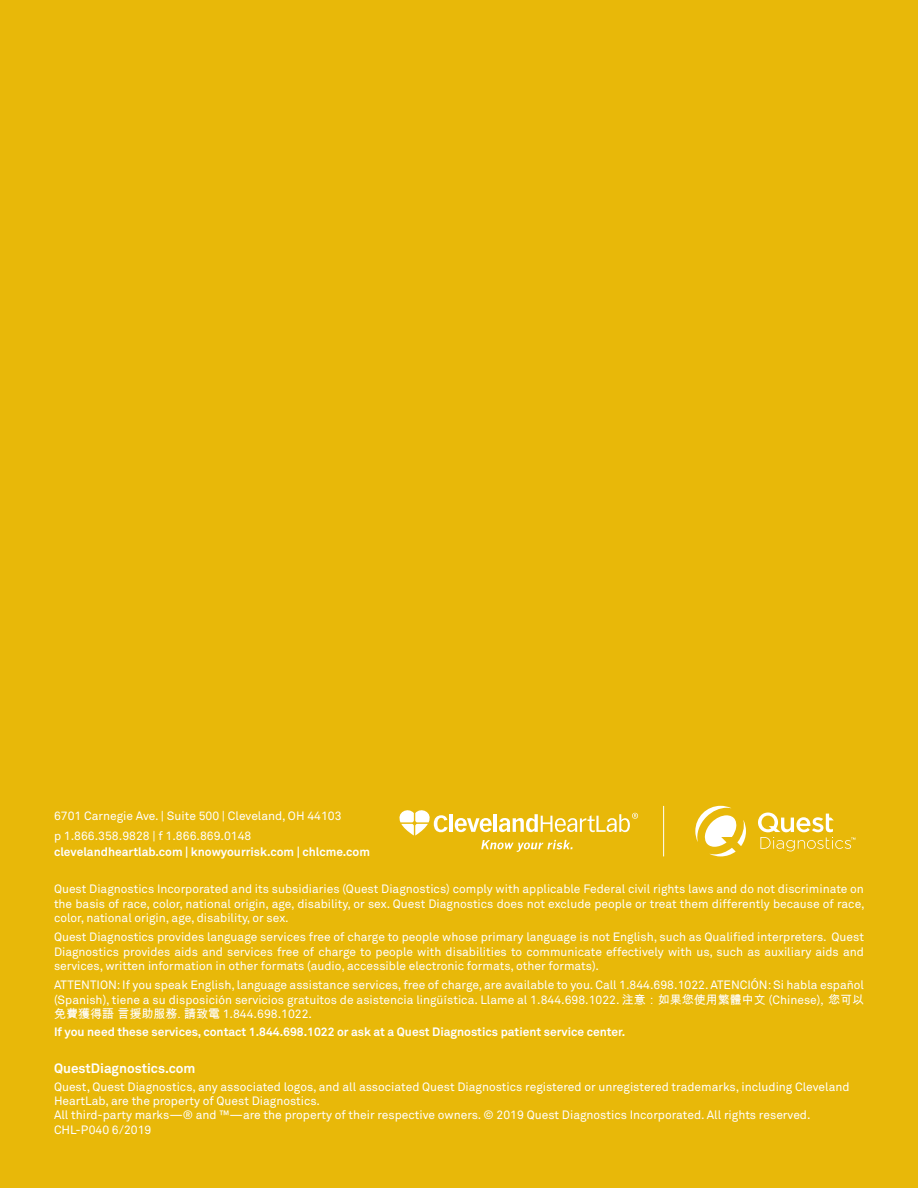
<style>
.page{position:relative;width:918px;height:1188px;background:#e8b809}
.page>*{position:absolute;margin:0;border:0;box-sizing:border-box;transform-origin:0 0}
.t1{font:700 13.5px "Akkurat Pro";color:#fff}
.t2{font:12px/14.4px "Akkurat Pro";color:#fff;text-align:justify}
.t3{font:700 12px "Akkurat Pro";color:#fff}
.s1{font-family:"Arial Unicode MS"}
.s2{font-family:"Ping Fang HK"}
</style>
<div class="page">
<hr style="left:663px;top:806px;width:1px;height:50px;background:#fff">
<svg style="left:758px;top:813px;width:97px;height:38px"></svg>
<svg style="left:695px;top:806px;width:51px;height:50px"></svg>
<svg style="left:481px;top:840px;width:92px;height:12px"></svg>
<hr style="left:449px;top:814px;width:4px;height:18px;background:#fff">
<svg style="left:455px;top:818px;width:37px;height:14px"></svg>
<hr style="left:494px;top:814px;width:3px;height:18px;background:#fff">
<svg style="left:399px;top:810px;width:49px;height:26px"></svg>
<svg style="left:499px;top:813px;width:139px;height:19px"></svg>
<p class="t2" style="left:54px;top:806px;width:289px;line-height:19.5px">6701 Carnegie Ave. | Suite 500 | Cleveland, OH 44103 p 1.866.358.9828 | f 1.866.869.0148</p>
<p class="t3" style="left:54px;top:844px;width:317px">clevelandheartlab.com | knowyourrisk.com | chlcme.com</p>
<p class="t2" style="left:54px;top:882px;width:812px">Quest Diagnostics Incorporated and its subsidiaries (Quest Diagnostics) comply with applicable Federal civil rights laws and do not discriminate on the basis of race, color, national origin, age, disability, or sex. Quest Diagnostics does not exclude people or treat them differently because of race, color, national origin, age, disability, or sex.</p>
<p class="t2" style="left:54px;top:930px;width:812px">Quest Diagnostics provides language services free of charge to people whose primary language is not English, such as Qualified interpreters. Quest Diagnostics provides aids and services free of charge to people with disabilities to communicate effectively with us, such as auxiliary aids and services, written information in other formats (audio, accessible electronic formats, other formats).</p>
<p class="t2" style="left:54px;top:978px;width:812px">ATTENTION: If you speak English, language assistance services, free of charge, are available to you. Call 1.844.698.1022. ATENCIÓN: Si habla español (Spanish), tiene a su disposición servicios gratuitos de asistencia lingüística. Llame al 1.844.698.1022. <span class="s1">注意：如果您使用繁體中文</span> (Chinese)<span class="s2">,</span> <span class="s1">您可以免費獲得語 言援助服務. 請致電</span> 1.844.698.1022.</p>
<p class="t3" style="left:54px;top:1024px;width:573px">If you need these services, contact 1.844.698.1022 or ask at a Quest Diagnostics patient service center.</p>
<p class="t1" style="left:54px;top:1060px;width:143px">QuestDiagnostics.com</p>
<p class="t2" style="left:54px;top:1079px;width:797px;text-align:left">Quest, Quest Diagnostics, any associated logos, and all associated Quest Diagnostics registered or unregistered trademarks, including Cleveland HeartLab, are the property of Quest Diagnostics.<br>All third-party marks—® and ™—are the property of their respective owners. © 2019 Quest Diagnostics Incorporated. All rights reserved.<br>CHL-P040 6/2019</p>
</div>
